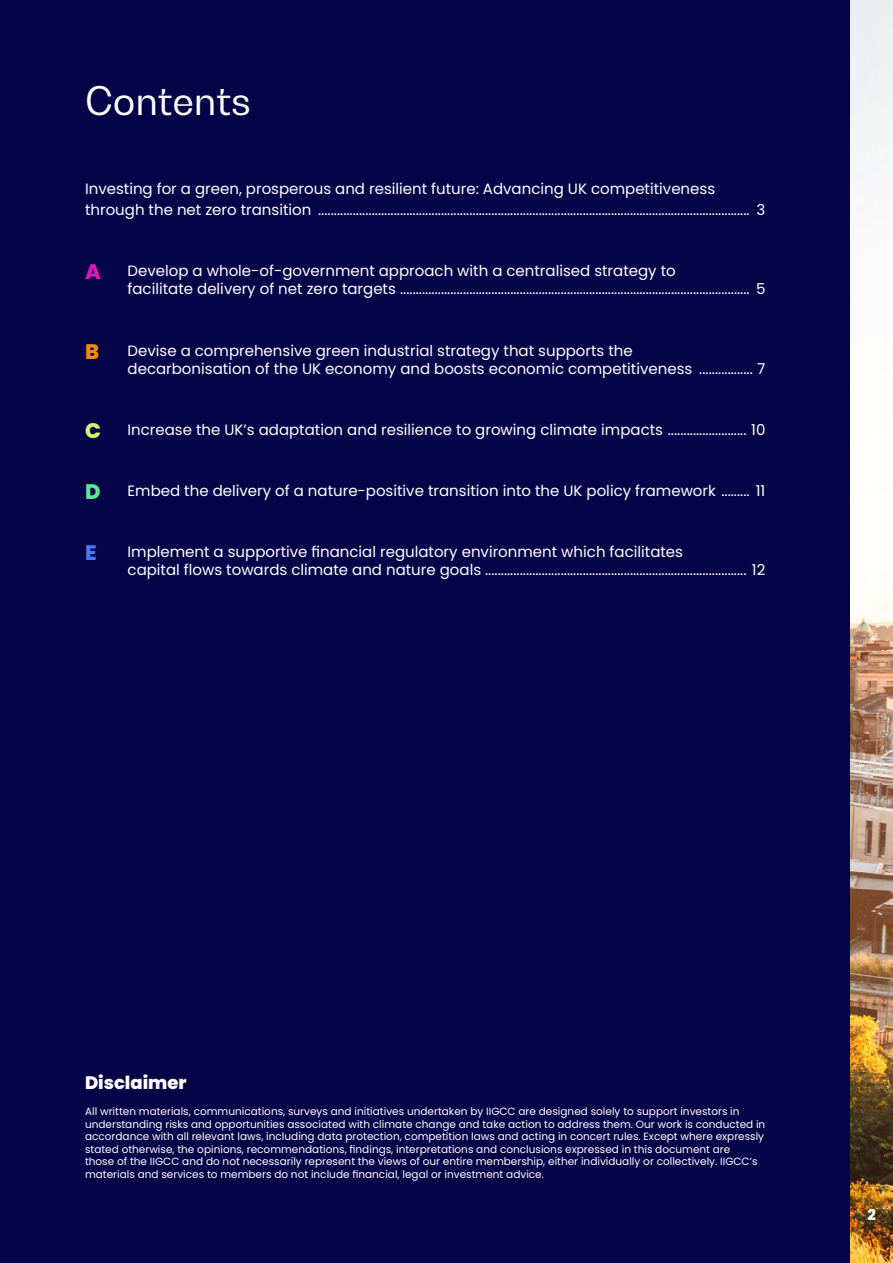
<style>
.page{position:relative;width:893px;height:1263px;background:#050449}
.page>*{position:absolute;margin:0;border:0;box-sizing:border-box;transform-origin:0 0}
.t1{font:39px "Bw Gradual DEMO";color:#fff}
.t2{font:800 21px "Poppins";color:#d719b1}
.t3{font:800 21px "Poppins";color:#f88610}
.t4{font:800 21px "Poppins";color:#ccff6c}
.t5{font:800 21px "Poppins";color:#59ea93}
.t6{font:800 21px "Poppins";color:#4578f5}
.t7{font:800 18px "Poppins";color:#fff}
.t8{font:15px/18px "Poppins";color:#fff}
.t9{font:800 15px "Poppins";color:#fff}
.t10{font:10.5px/12.6px "Poppins";color:#fff}
</style>
<div class="page">
<img style="left:850px;top:0;width:43px;height:1263px">
<h1 class="t1" style="left:85px;top:75px;width:167px">Contents</h1>
<p class="t8" style="left:85px;top:178px;width:682px;line-height:21.6px">Investing for a green, prosperous and resilient future: Advancing UK competitiveness through the net zero transition ......................................................................................................................................... 3</p>
<h2 class="t2" style="left:85px;top:260px;width:17px">A</h2>
<p class="t8" style="left:128px;top:262px;width:639px">Develop a whole-of-government approach with a centralised strategy to<br>facilitate delivery of net zero targets ............................................................................................................... 5</p>
<h2 class="t3" style="left:85px;top:339px;width:16px">B</h2>
<p class="t8" style="left:128px;top:341px;width:639px">Devise a comprehensive green industrial strategy that supports the<br>decarbonisation of the UK economy and boosts economic competitiveness ................. 7</p>
<h2 class="t4" style="left:85px;top:418px;width:17px">C</h2>
<p class="t8" style="left:128px;top:421px;width:639px">Increase the UK’s adaptation and resilience to growing climate impacts ......................... 10</p>
<h2 class="t5" style="left:85px;top:479px;width:17px">D</h2>
<p class="t8" style="left:128px;top:482px;width:639px">Embed the delivery of a nature-positive transition into the UK policy framework ......... 11</p>
<h2 class="t6" style="left:85px;top:541px;width:13px">E</h2>
<p class="t8" style="left:128px;top:543px;width:639px">Implement a supportive financial regulatory environment which facilitates<br>capital flows towards climate and nature goals ................................................................................... 12</p>
<p class="t7" style="left:85px;top:1072px;width:103px">Disclaimer</p>
<p class="t10" style="left:85px;top:1105px;width:682px">All written materials, communications, surveys and initiatives undertaken by IIGCC are designed solely to support investors in understanding risks and opportunities associated with climate change and take action to address them. Our work is conducted in accordance with all relevant laws, including data protection, competition laws and acting in concert rules. Except where expressly stated otherwise, the opinions, recommendations, findings, interpretations and conclusions expressed in this document are<br>those of the IIGCC and do not necessarily represent the views of our entire membership, either individually or collectively. IIGCC’s materials and services to members do not include financial, legal or investment advice.</p>
<p class="t9" style="left:867px;top:1206px;width:10px">2</p>
</div>
